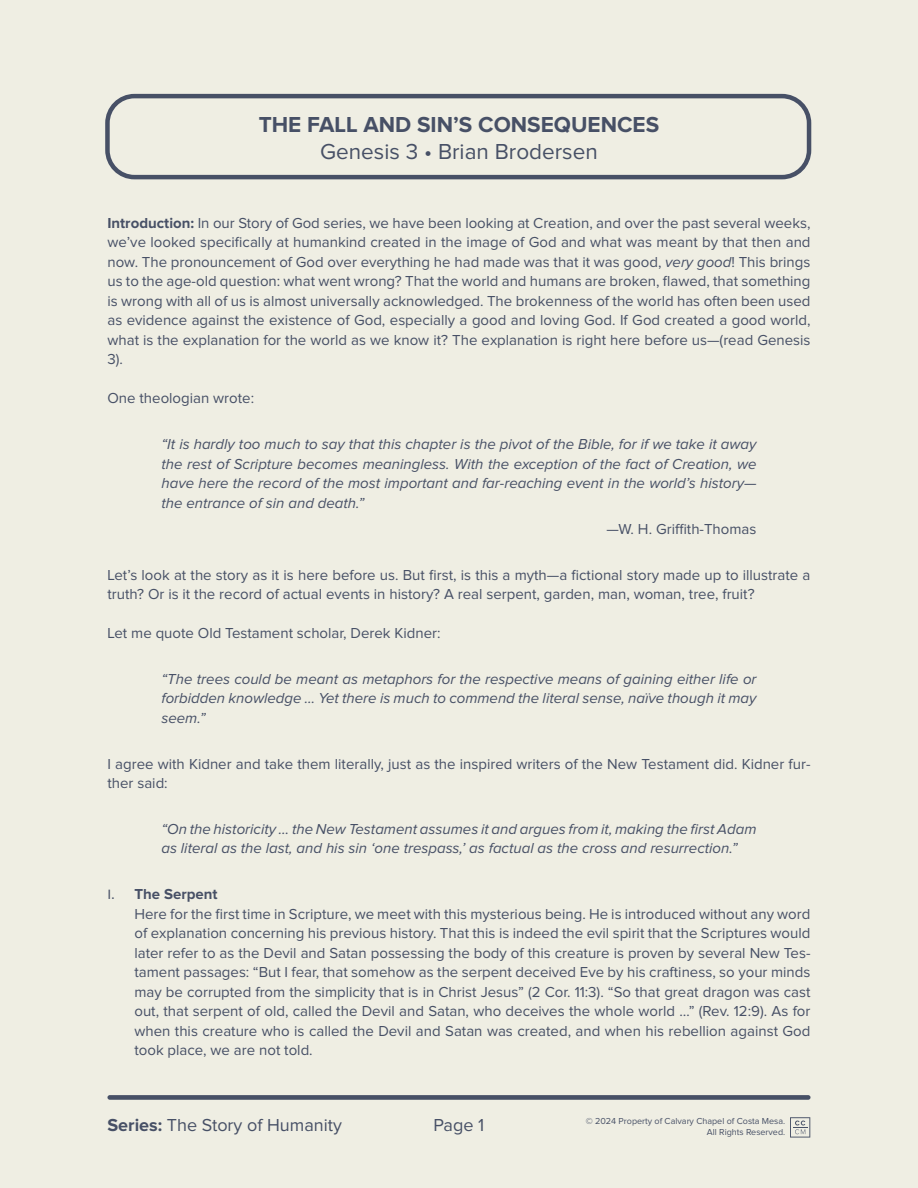
<style>
.page{position:relative;width:918px;height:1188px;background:#efeee3}
.page>*{position:absolute;margin:0;border:0;box-sizing:border-box;transform-origin:0 0}
.t1{font:700 22.5px "Proxima Nova";color:#475066}
.t2{font:22.5px "Proxima Nova";color:#475066}
.t3{font:18px "Proxima Nova";color:#475066}
.t4{font:15px/19.5px "Proxima Nova";color:#475066}
.t5{font:italic 15px/19.5px "Proxima Nova";color:#475066;text-align:justify}
.t6{font:9px "Proxima Nova";color:#475066}
.s1{font-weight:700}
.s2{font-style:italic}
.s3{font-family:"Calibri"}
</style>
<div class="page">
<div style="left:105px;top:94px;width:706px;height:85px;border:4px solid #475066;border-radius:27px"></div>
<div style="left:107px;top:1095px;width:704px;height:5px;background:#475066;border-radius:2px"></div>
<svg style="left:790px;top:1117px;width:20px;height:21px"></svg>
<h1 class="t1" style="left:259px;top:114px;width:402px">THE FALL AND SIN’S CONSEQUENCES</h1>
<h1 class="t2" style="left:320px;top:139px;width:279px">Genesis 3 • Brian Brodersen</h1>
<p class="t4" style="left:107px;top:213px;width:705px;text-align:justify"><span class="s1">Introduction:</span> In our Story of God series, we have been looking at Creation, and over the past several weeks, we’ve looked specifically at humankind created in the image of God and what was meant by that then and now. The pronouncement of God over everything he had made was that it was good, <span class="s2">very good</span>! This brings us to the age-old question: what went wrong? That the world and humans are broken, flawed, that something is wrong with all of us is almost universally acknowledged. The brokenness of the world has often been used as evidence against the existence of God, especially a good and loving God. If God created a good world, what is the explanation for the world as we know it? The explanation is right here before us—(read Genesis 3).</p>
<p class="t4" style="left:107px;top:389px;width:148px">One theologian wrote:</p>
<p class="t5" style="left:161px;top:435px;width:597px">“It is hardly too much to say that this chapter is the pivot of the Bible, for if we take it away the rest of Scripture becomes meaningless. With the exception of the fact of Creation, we have here the record of the most important and far-reaching event in the world’s history— the entrance of sin and death.”</p>
<p class="t4" style="left:606px;top:519px;width:152px">—W. H. Griffith-Thomas</p>
<p class="t4" style="left:107px;top:565px;width:705px">Let’s look at the story as it is here before us. But first, is this a myth—a fictional story made up to illustrate a truth? Or is it the record of actual events in history? A real serpent, garden, man, woman, tree, fruit?</p>
<p class="t4" style="left:107px;top:624px;width:335px">Let me quote Old Testament scholar, Derek Kidner:</p>
<p class="t5" style="left:161px;top:669px;width:597px">“The trees could be meant as metaphors for the respective means of gaining either life or forbidden knowledge … Yet there is much to commend the literal sense, naïve though it may seem.”</p>
<p class="t4" style="left:107px;top:754px;width:705px">I agree with Kidner and take them literally, just as the inspired writers of the New Testament did. Kidner fur&shy;ther said:</p>
<p class="t5" style="left:161px;top:819px;width:597px">“On the historicity … the New Testament assumes it and argues from it, making the first Adam as literal as the last, and his sin ‘one trespass,’ as factual as the cross and resurrection.”</p>
<p class="t4" style="left:134px;top:885px;width:678px;text-indent:-27px"><span class="s3">I.</span> <span class="s1">The Serpent<br></span>Here for the first time in Scripture, we meet with this mysterious being. He is introduced without any word of explanation concerning his previous history. That this is indeed the evil spirit that the Scriptures would later refer to as the Devil and Satan possessing the body of this creature is proven by several New Tes&shy;tament passages: “But I fear, that somehow as the serpent deceived Eve by his craftiness, so your minds may be corrupted from the simplicity that is in Christ Jesus” (2 Cor. 11:3). “So that great dragon was cast out, that serpent of old, called the Devil and Satan, who deceives the whole world …” (Rev. 12:9). As for when this creature who is called the Devil and Satan was created, and when his rebellion against God took place, we are not told.</p>
<p class="t3" style="left:107px;top:1115px;width:236px"><span class="s1">Series:</span> The Story of Humanity</p>
<p class="t6" style="left:586px;top:1116px;width:201px">© 2024 Property of Calvary Chapel of Costa Mesa.</p>
<p class="t3" style="left:433px;top:1115px;width:52px">Page 1</p>
<p class="t6" style="left:707px;top:1127px;width:80px">All Rights Reserved.</p>
</div>
